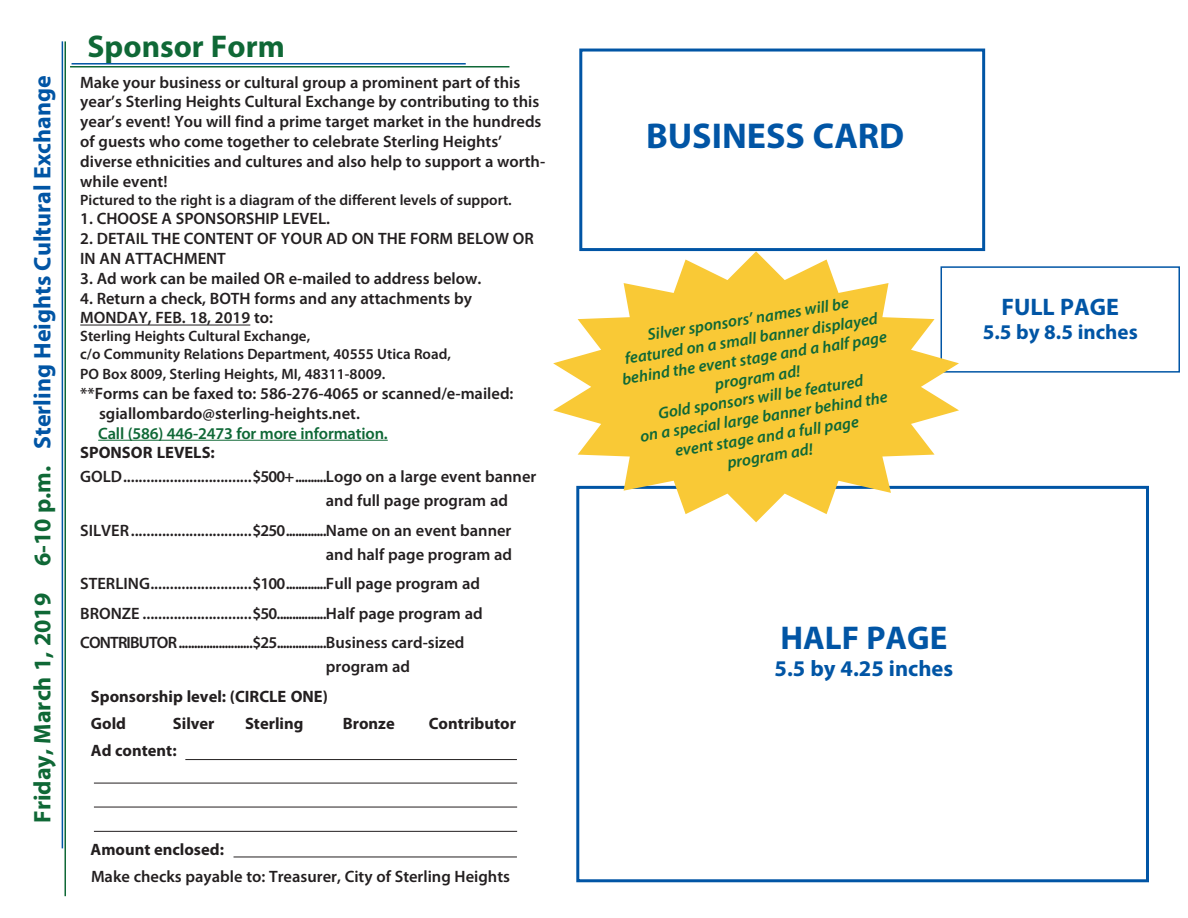
<style>
.page{position:relative;width:1188px;height:918px;background:#fff}
.page>*{position:absolute;margin:0;border:0;box-sizing:border-box;transform-origin:0 0}
.t1{font:700 36px "Myriad Pro";color:#0155a5}
.t2{font:700 33px "Myriad Pro";color:#0155a5}
.t3{font:700 31.5px "Myriad Pro";color:#0f6836}
.t4{font:700 24px "Myriad Pro";color:#0155a5}
.t5{font:700 22.5px "Myriad Pro";color:#0155a5}
.t6{font:700 21px "Myriad Pro";color:#0155a5}
.t7{font:600 16.5px/19.8px "Myriad Pro";color:#231f20}
.t8{font:italic 600 16.5px/19.8px "Myriad Pro";color:#0f6836;text-align:center}
.t9{font:700 16.5px/27px "Myriad Pro";color:#231f20}
.t10{font:600 16.5px "Myriad Pro";letter-spacing:-.01em;color:#0f6836}
.t11{font:600 15px/18px "Myriad Pro";color:#231f20}
.s1{color:#0f6836}
</style>
<div class="page">
<div style="left:576px;top:486px;width:573px;height:396px;background:#fff;border:3px solid #0155a5"></div>
<div style="left:579px;top:49px;width:406px;height:202px;background:#fff;border:3px solid #0155a5"></div>
<div style="left:941px;top:266px;width:239px;height:107px;border:2px solid #0155a5"></div>
<hr style="left:62px;top:41px;width:1px;height:807px;background:#0155a5">
<hr style="left:72px;top:63px;width:394px;height:2px;background:#0155a5">
<hr style="left:70px;top:66px;width:439px;height:2px;background:#0f6836">
<hr style="left:64px;top:41px;width:2px;height:855px;background:#0f6836">
<hr style="left:185px;top:759px;width:332px;height:1px;background:#231f20">
<hr style="left:94px;top:783px;width:423px;height:1px;background:#231f20">
<hr style="left:94px;top:807px;width:423px;height:1px;background:#231f20">
<hr style="left:94px;top:831px;width:423px;height:1px;background:#231f20">
<hr style="left:234px;top:857px;width:283px;height:1px;background:#231f20">
<hr style="left:80px;top:325px;width:170px;height:1px;background:#231f20">
<hr style="left:98px;top:440px;width:290px;height:1px;background:#0f6836">
<svg style="left:553px;top:251px;width:406px;height:271px;fill:#f9c936"></svg>
<p class="t4" style="left:27px;top:823px;width:749px;rotate:-90deg"><span class="s1">Friday, March 1, 2019 6-10 p.m.</span> Sterling Heights Cultural Exchange</p>
<p class="t3" style="left:88px;top:25px;width:199px">Sponsor Form</p>
<p class="t7" style="left:80px;top:72px;width:466px">Make your business or cultural group a prominent part of this year’s Sterling Heights Cultural Exchange by contributing to this year’s event! You will find a prime target market in the hundreds of guests who come together to celebrate Sterling Heights’ diverse ethnicities and cultures and also help to support a worth&shy;while event!</p>
<p class="t11" style="left:80px;top:190px;width:433px">Pictured to the right is a diagram of the different levels of support.</p>
<p class="t7" style="left:80px;top:209px;width:251px">1. CHOOSE A SPONSORSHIP LEVEL.</p>
<p class="t7" style="left:80px;top:228px;width:455px">2. DETAIL THE CONTENT OF YOUR AD ON THE FORM BELOW OR<br>IN AN ATTACHMENT</p>
<p class="t7" style="left:80px;top:268px;width:403px">3. Ad work can be mailed OR e-mailed to address below.</p>
<p class="t7" style="left:80px;top:288px;width:393px">4. Return a check, BOTH forms and any attachments by<br>MONDAY, FEB. 18, 2019 to:</p>
<p class="t11" style="left:80px;top:327px;width:372px">Sterling Heights Cultural Exchange,<br>c/o Community Relations Department, 40555 Utica Road,</p>
<p class="t11" style="left:80px;top:365px;width:307px">PO Box 8009, Sterling Heights, MI, 48311-8009.</p>
<p class="t7" style="left:80px;top:383px;width:435px">**Forms can be faxed to: 586-276-4065 or scanned/e-mailed:</p>
<p class="t7" style="left:99px;top:403px;width:262px">sgiallombardo@sterling-heights.net.</p>
<p class="t10" style="left:98px;top:423px;width:291px">Call (586) 446-2473 for more information.</p>
<p class="t9" style="left:80px;top:439px;width:136px">SPONSOR LEVELS:</p>
<p class="t7" style="left:326px;top:464px;width:212px;line-height:24px;text-indent:-246px">GOLD.................................$500+..........Logo on a large event banner and full page program ad</p>
<p class="t7" style="left:80px;top:518px;width:433px;line-height:24px;text-align:right">SILVER...............................$250.............Name on an event banner and half page program ad</p>
<p class="t7" style="left:80px;top:569px;width:404px;line-height:29.4px">STERLING..........................$100.............Full page program ad<br>BRONZE ............................$50................Half page program ad<br>CONTRIBUTOR........................$25................Business card-sized</p>
<p class="t7" style="left:326px;top:656px;width:86px">program ad</p>
<p class="t9" style="left:91px;top:682px;width:239px">Sponsorship level: (CIRCLE ONE)<br>Gold</p>
<p class="t9" style="left:173px;top:709px;width:43px">Silver</p>
<p class="t9" style="left:245px;top:709px;width:60px">Sterling</p>
<p class="t9" style="left:343px;top:709px;width:53px">Bronze</p>
<p class="t9" style="left:429px;top:709px;width:89px">Contributor</p>
<p class="t9" style="left:91px;top:736px;width:87px">Ad content:</p>
<p class="t9" style="left:91px;top:836px;width:135px">Amount enclosed:</p>
<p class="t7" style="left:91px;top:866px;width:421px">Make checks payable to: Treasurer, City of Sterling Heights</p>
<p class="t1" style="left:646px;top:113px;width:260px">BUSINESS CARD</p>
<p class="t8" style="left:614px;top:330px;width:269px;rotate:-9deg">Silver sponsors’ names will be<br>featured on a small banner displayed behind the event stage and a half page program ad!<br>Gold sponsors will be featured<br>on a special large banner behind the event stage and a full page<br>program ad!</p>
<p class="t4" style="left:1001px;top:291px;width:119px">FULL PAGE</p>
<p class="t6" style="left:983px;top:318px;width:157px">5.5 by 8.5 inches</p>
<p class="t2" style="left:781px;top:616px;width:168px">HALF PAGE</p>
<p class="t5" style="left:775px;top:654px;width:180px">5.5 by 4.25 inches</p>
</div>
